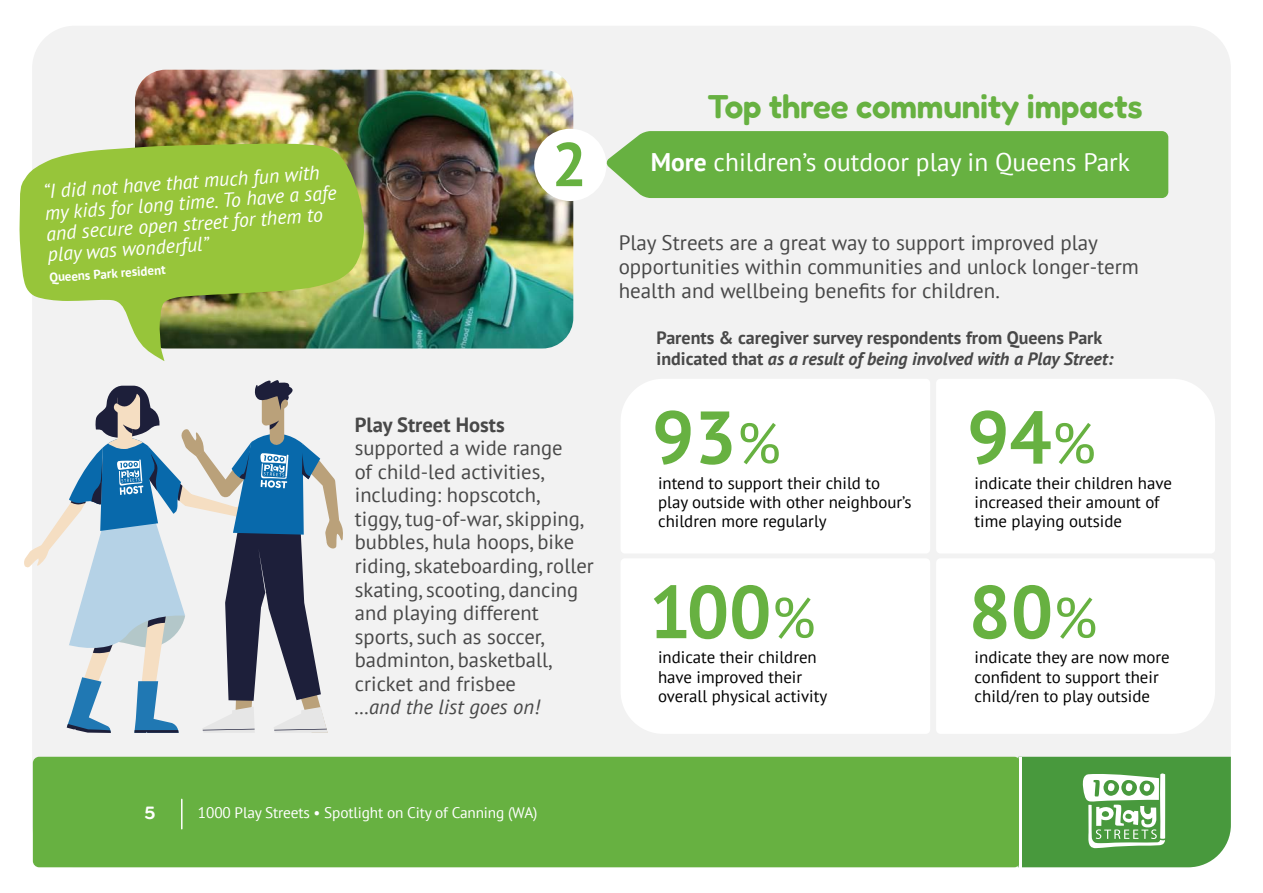
<style>
.page{position:relative;width:1263px;height:893px;background:#fff}
.page>*{position:absolute;margin:0;border:0;box-sizing:border-box;transform-origin:0 0}
.t1{font:700 74.55px "PT Sans";color:#67b141}
.t2{font:700 61.5px "PT Sans";color:#67b141}
.t3{font:300 33.15px "Fredoka";letter-spacing:-.005em;color:#67b141}
.t4{font:25.5px "PT Sans";color:#fff}
.t5{font:21px/24px "PT Sans";color:#484848}
.t6{font:20.55px/23.5px "PT Sans";color:#484848}
.t7{font:italic 20.55px "PT Sans";color:#484848}
.t8{font:700 20.55px "PT Sans";color:#484848}
.t9{font:italic 19.95px/21px "PT Sans";color:#fff}
.t10{font:600 19.05px "Goldplay";color:#fff}
.t11{font:700 18px/21px "PT Sans";color:#484848}
.t12{font:16.8px/19.2px "PT Sans";color:#000}
.t13{font:15.3px "PT Sans";letter-spacing:-.01em;color:#fff}
.t14{font:700 12.9px "PT Sans";color:#fff}
.s1{font-weight:700}
.s2{font-style:italic}
.s3{font-weight:400;font-size:57.15px}
</style>
<div class="page">
<div style="left:32px;top:26px;width:1199px;height:841px;background:#f2f2f2;border-radius:43px"></div>
<img style="left:135px;top:70px;width:438px;height:278px">
<svg style="left:19px;top:143px;width:345px;height:218px;fill:#97c53a"></svg>
<svg style="left:1018px;top:757px;width:213px;height:110px;background:#63a85a"></svg>
<div style="left:33px;top:757px;width:987px;height:110px;background:#67b141;border-radius:6px"></div>
<hr style="left:1019px;top:757px;width:2px;height:110px;background:#fff">
<svg style="left:24px;top:380px;width:319px;height:353px"></svg>
<div style="left:621px;top:379px;width:309px;height:174px;background:#fff"></div>
<div style="left:621px;top:559px;width:309px;height:175px;background:#fff"></div>
<div style="left:936px;top:379px;width:279px;height:174px;background:#fff"></div>
<div style="left:936px;top:559px;width:279px;height:175px;background:#fff"></div>
<hr style="left:181px;top:799px;width:2px;height:30px;background:#fff">
<div style="left:534px;top:129px;width:72px;height:72px;background:#fff;border-radius:50%"></div>
<div style="left:606px;top:131px;width:562px;height:67px;background:#67b141"></div>
<p class="t9" style="left:43px;top:181px;width:294px;rotate:-4deg">“I did not have that much fun with my kids for long time. To have a safe and secure open street for them to play was wonderful”</p>
<p class="t14" style="left:49px;top:269px;width:118px;rotate:-4deg">Queens Park resident</p>
<h3 class="t3" style="left:707px;top:86px;width:437px">Top three community impacts</h3>
<h2 class="t2" style="left:552px;top:124px;width:36px">2</h2>
<h3 class="t4" style="left:651px;top:145px;width:481px"><span class="s1">More</span> children’s outdoor play in Queens Park</h3>
<p class="t5" style="left:619px;top:230px;width:522px">Play Streets are a great way to support improved play opportunities within communities and unlock longer-term health and wellbeing benefits for children.</p>
<p class="t8" style="left:355px;top:411px;width:151px">Play Street Hosts</p>
<p class="t6" style="left:355px;top:436px;width:240px">supported a wide range<br>of child-led activities, including: hopscotch,<br>tiggy, tug-of-war, skipping, bubbles, hula hoops, bike riding, skateboarding, roller skating, scooting, dancing and playing different sports, such as soccer, badminton, basketball, cricket and frisbee</p>
<p class="t7" style="left:355px;top:694px;width:186px">…and the list goes on!</p>
<p class="t11" style="left:656px;top:327px;width:458px">Parents &amp; caregiver survey respondents from Queens Park indicated that <span class="s2">as a result of being involved with a Play Street:</span></p>
<h1 class="t1" style="left:652px;top:388px;width:130px">93<span class="s3">%</span></h1>
<h1 class="t1" style="left:967px;top:388px;width:130px">94<span class="s3">%</span></h1>
<p class="t12" style="left:658px;top:473px;width:255px">intend to support their child to play outside with other neighbour’s children more regularly</p>
<p class="t12" style="left:974px;top:473px;width:199px">indicate their children have increased their amount of time playing outside</p>
<h1 class="t1" style="left:649px;top:562px;width:168px">100<span class="s3">%</span></h1>
<h1 class="t1" style="left:968px;top:562px;width:130px">80<span class="s3">%</span></h1>
<p class="t12" style="left:658px;top:647px;width:171px">indicate their children have improved their overall physical activity</p>
<p class="t12" style="left:974px;top:647px;width:197px">indicate they are now more confident to support their child/ren to play outside</p>
<p class="t10" style="left:145px;top:800px;width:12px">5</p>
<p class="t13" style="left:198px;top:802px;width:341px">1000 Play Streets • Spotlight on City of Canning (WA)</p>
</div>
